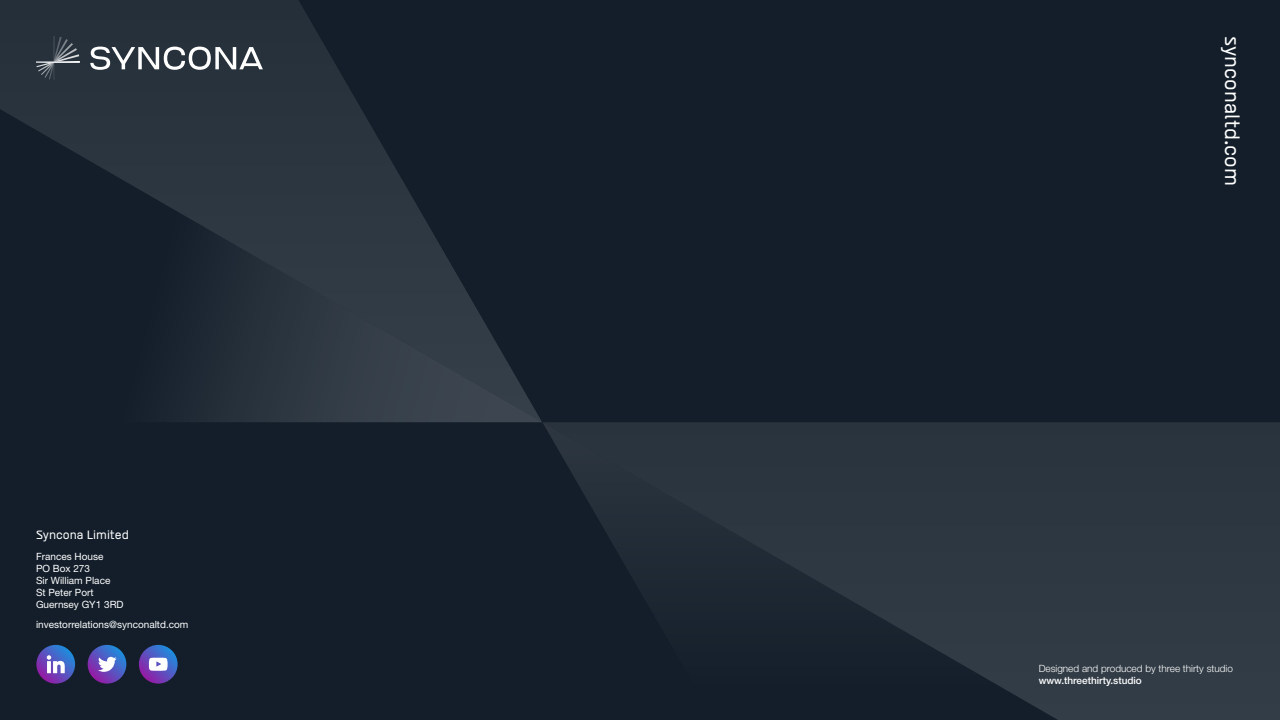
<style>
.page{position:relative;width:1280px;height:720px;background:#131e2a}
.page>*{position:absolute;margin:0;border:0;box-sizing:border-box;transform-origin:0 0}
.t1{font:300 20px "SUBJECT";color:#fff}
.t2{font:300 12px "SUBJECT";color:#fff}
.t3{font:10px/12px "Helvetica Neue LT Pro";color:#fff}
.t4{font:300 10px "Helvetica Neue LT Pro";color:#fff}
.t5{font:500 10px "Helvetica Neue LT Pro";color:#fff}
</style>
<div class="page">
<svg style="left:543px;top:422px;width:737px;height:298px;fill:#2a353f"></svg>
<svg style="left:0;top:0;width:542px;height:422px"></svg>
<svg style="left:36px;top:645px;width:39px;height:39px"></svg>
<svg style="left:47px;top:655px;width:18px;height:18px"></svg>
<svg style="left:88px;top:645px;width:38px;height:39px"></svg>
<svg style="left:98px;top:656px;width:19px;height:16px"></svg>
<svg style="left:139px;top:645px;width:39px;height:39px"></svg>
<svg style="left:148px;top:658px;width:20px;height:13px"></svg>
<svg style="left:90px;top:47px;width:173px;height:23px;background:#71787f"></svg>
<svg style="left:36px;top:36px;width:44px;height:44px;background:#3f4852"></svg>
<p class="t2" style="left:36px;top:528px;width:94px">Syncona Limited</p>
<p class="t3" style="left:36px;top:550px;width:89px">Frances House<br>PO Box 273<br>Sir William Place<br>St Peter Port<br>Guernsey GY1 3RD</p>
<p class="t3" style="left:36px;top:619px;width:154px">investorrelations@synconaltd.com</p>
<h1 class="t1" style="left:1244px;top:36px;width:151px;rotate:90deg">synconaltd.com</h1>
<p class="t4" style="left:1039px;top:662px;width:196px">Designed and produced by three thirty studio</p>
<p class="t5" style="left:1039px;top:674px;width:105px">www.threethirty.studio</p>
</div>
